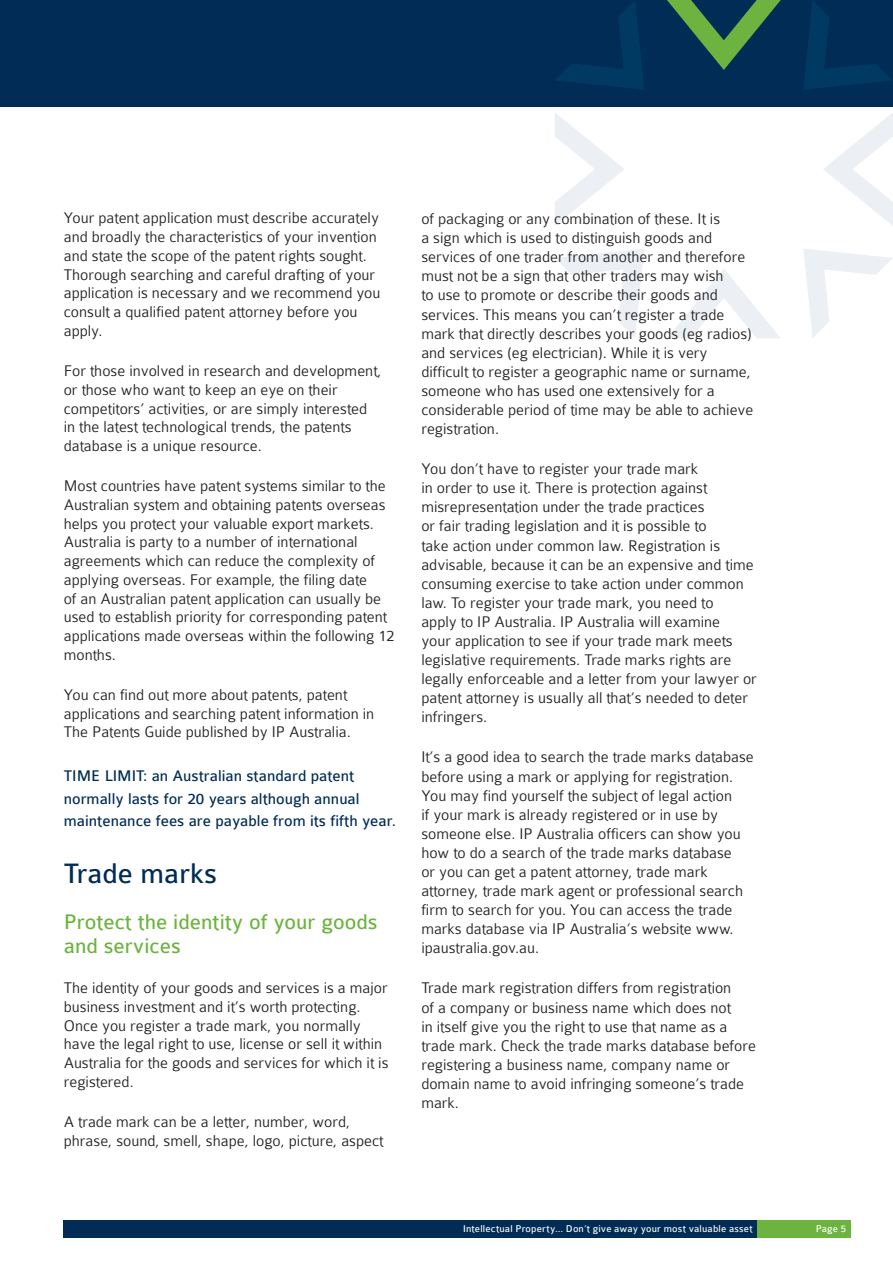
<style>
.page{position:relative;width:893px;height:1263px;background:#fff}
.page>*{position:absolute;margin:0;border:0;box-sizing:border-box;transform-origin:0 0}
.blue_Head{font:30px "Colaborate";color:#002c55}
.heads{font:22.5px/24.3px "Colaborate";color:#6cb43f}
.Body_Text{font:300 16.5px/19px "Colaborate";color:#231f20}
.blue_text{font:16.5px/22.5px "Colaborate";color:#002c55}
.t1{font:10.5px "Colaborate";letter-spacing:.015em;color:#fff}
</style>
<div class="page">
<div style="left:0;top:0;width:893px;height:106px;background:#002c55"></div>
<div style="left:757px;top:1220px;width:93px;height:17px;background:#6cb43f"></div>
<div style="left:64px;top:1220px;width:693px;height:17px;background:#002c55"></div>
<svg style="left:667px;top:0;width:114px;height:70px"></svg>
<svg style="left:668px;top:269px;width:112px;height:69px"></svg>
<svg style="left:556px;top:1px;width:88px;height:88px"></svg>
<svg style="left:555px;top:113px;width:69px;height:112px"></svg>
<svg style="left:555px;top:249px;width:89px;height:89px"></svg>
<svg style="left:804px;top:1px;width:88px;height:88px"></svg>
<svg style="left:824px;top:113px;width:69px;height:113px"></svg>
<svg style="left:803px;top:249px;width:89px;height:89px"></svg>
<p class="Body_Text" style="left:64px;top:209px;width:318px">Your patent application must describe accurately and broadly the characteristics of your invention and state the scope of the patent rights sought.<br>Thorough searching and careful drafting of your application is necessary and we recommend you consult a qualified patent attorney before you apply.</p>
<p class="Body_Text" style="left:64px;top:361px;width:319px">For those involved in research and development, or those who want to keep an eye on their competitors’ activities, or are simply interested in the latest technological trends, the patents database is a unique resource.</p>
<p class="Body_Text" style="left:64px;top:476px;width:332px">Most countries have patent systems similar to the Australian system and obtaining patents overseas helps you protect your valuable export markets.<br>Australia is party to a number of international agreements which can reduce the complexity of applying overseas. For example, the filing date<br>of an Australian patent application can usually be used to establish priority for corresponding patent applications made overseas within the following 12 months.</p>
<p class="Body_Text" style="left:64px;top:685px;width:312px">You can find out more about patents, patent applications and searching patent information in<br>The Patents Guide published by IP Australia.</p>
<p class="blue_text" style="left:64px;top:765px;width:334px">TIME LIMIT: an Australian standard patent normally lasts for 20 years although annual maintenance fees are payable from its fifth year.</p>
<p class="blue_Head" style="left:64px;top:858px;width:155px">Trade marks</p>
<p class="heads" style="left:64px;top:910px;width:315px">Protect the identity of your goods and services</p>
<p class="Body_Text" style="left:64px;top:979px;width:326px">The identity of your goods and services is a major business investment and it’s worth protecting.<br>Once you register a trade mark, you normally have the legal right to use, license or sell it within Australia for the goods and services for which it is registered.</p>
<p class="Body_Text" style="left:64px;top:1112px;width:321px">A trade mark can be a letter, number, word, phrase, sound, smell, shape, logo, picture, aspect</p>
<p class="Body_Text" style="left:421px;top:209px;width:334px">of packaging or any combination of these. It is<br>a sign which is used to distinguish goods and services of one trader from another and therefore must not be a sign that other traders may wish<br>to use to promote or describe their goods and services. This means you can’t register a trade mark that directly describes your goods (eg radios) and services (eg electrician). While it is very difficult to register a geographic name or surname, someone who has used one extensively for a considerable period of time may be able to achieve registration.</p>
<p class="Body_Text" style="left:421px;top:460px;width:337px">You don’t have to register your trade mark<br>in order to use it. There is protection against misrepresentation under the trade practices<br>or fair trading legislation and it is possible to<br>take action under common law. Registration is advisable, because it can be an expensive and time consuming exercise to take action under common law. To register your trade mark, you need to<br>apply to IP Australia. IP Australia will examine<br>your application to see if your trade mark meets legislative requirements. Trade marks rights are legally enforceable and a letter from your lawyer or patent attorney is usually all that’s needed to deter infringers.</p>
<p class="Body_Text" style="left:421px;top:748px;width:334px">It’s a good idea to search the trade marks database before using a mark or applying for registration.<br>You may find yourself the subject of legal action<br>if your mark is already registered or in use by someone else. IP Australia officers can show you how to do a search of the trade marks database<br>or you can get a patent attorney, trade mark attorney, trade mark agent or professional search firm to search for you. You can access the trade marks database via IP Australia’s website www. ipaustralia.gov.au.</p>
<p class="Body_Text" style="left:421px;top:979px;width:336px">Trade mark registration differs from registration<br>of a company or business name which does not<br>in itself give you the right to use that name as a trade mark. Check the trade marks database before registering a business name, company name or domain name to avoid infringing someone’s trade mark.</p>
<p class="t1" style="left:463px;top:1223px;width:291px">Intellectual Property… Don’t give away your most valuable asset</p>
<p class="t1" style="left:816px;top:1223px;width:32px">Page 5</p>
</div>
